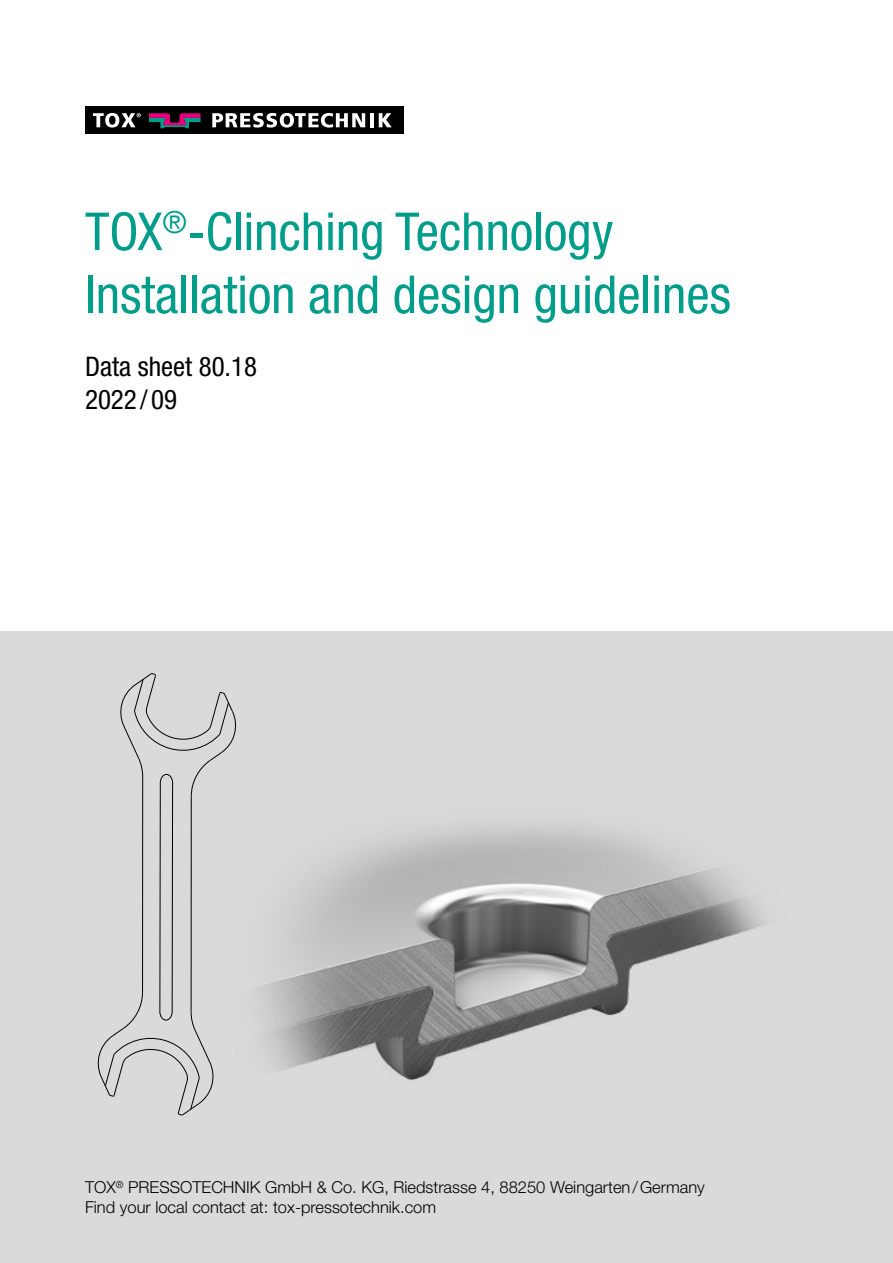
<style>
.page{position:relative;width:893px;height:1263px;background:#fff}
.page>*{position:absolute;margin:0;border:0;box-sizing:border-box;transform-origin:0 0}
.t1{font:condensed 52.5px/63px "Helvetica Neue LT Std";color:#009d8b}
.t2{font:condensed 27px/32.4px "Helvetica Neue LT Std";color:#000}
.t3{font:300 16.5px/19.8px "Helvetica Neue LT Std";color:#000}
</style>
<div class="page">
<div style="left:0;top:631px;width:893px;height:632px;background:#dadada"></div>
<img style="left:260px;top:825px;width:505px;height:255px">
<svg style="left:97px;top:673px;width:140px;height:443px"></svg>
<div style="left:85px;top:106px;width:319px;height:28px;background:#000"></div>
<svg style="left:93px;top:113px;width:48px;height:15px"></svg>
<svg style="left:212px;top:113px;width:153px;height:15px"></svg>
<hr style="left:370px;top:113px;width:4px;height:14px;background:#fff">
<svg style="left:379px;top:113px;width:13px;height:14px"></svg>
<svg style="left:149px;top:113px;width:52px;height:15px"></svg>
<h1 class="t1" style="left:85px;top:200px;width:647px">TOX<sup>®</sup>-Clinching Technology<br>Installation and design guidelines</h1>
<h2 class="t2" style="left:85px;top:351px;width:173px">Data sheet 80.18<br>2022 / 09</h2>
<p class="t3" style="left:85px;top:1177px;width:621px">TOX<sup>®</sup> PRESSOTECHNIK GmbH &amp; Co. KG, Riedstrasse 4, 88250 Weingarten/Germany<br>Find your local contact at: tox-pressotechnik.com</p>
</div>
